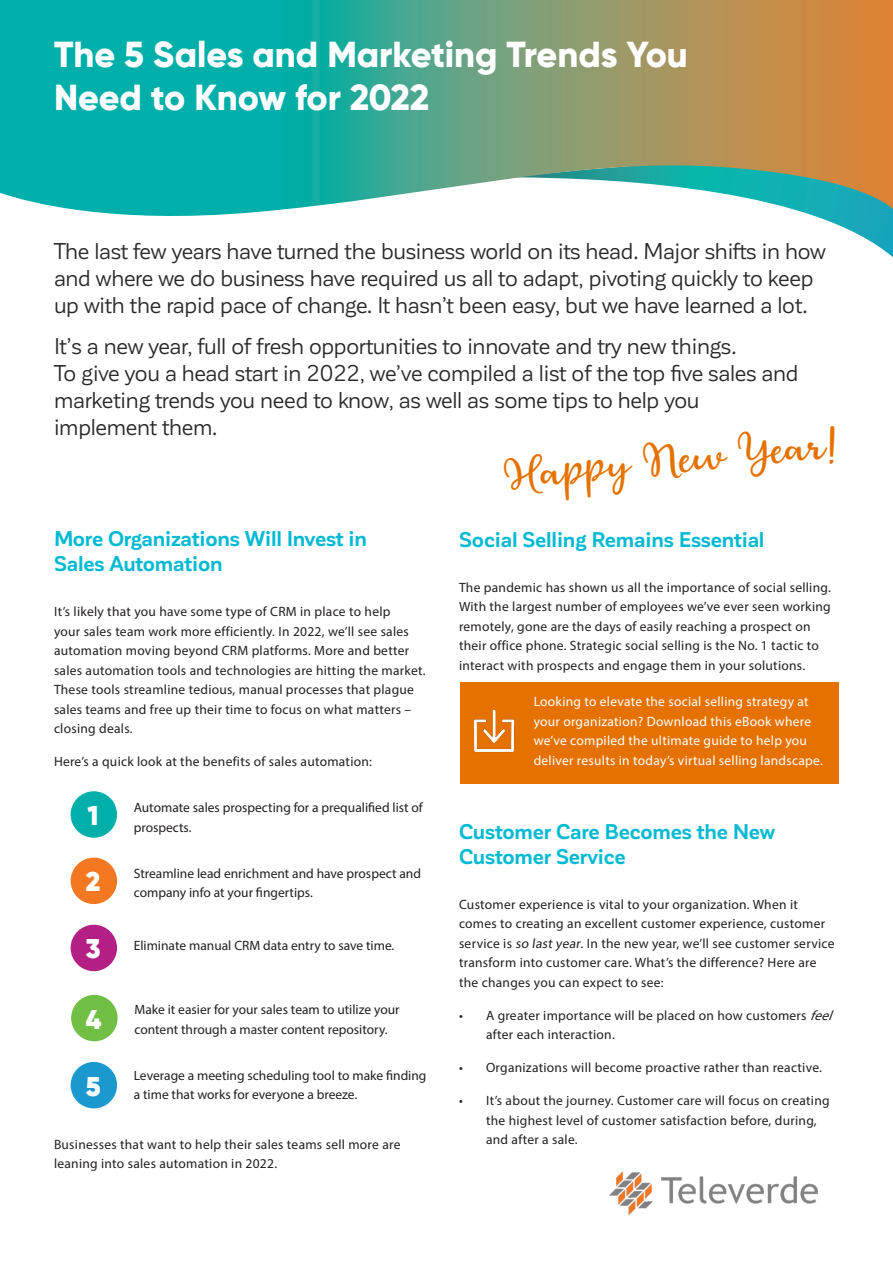
<style>
.page{position:relative;width:893px;height:1263px;background:#fff}
.page>*{position:absolute;margin:0;border:0;box-sizing:border-box;transform-origin:0 0}
.Content_Header__Whit{font:800 36px/43.2px "Gilroy";color:#fff}
.Subhead_2{font:36px "boulevard";color:#e57200}
.t1{font:900 27px "Gilroy";color:#fff}
.Subhead_1{font:22.5px/27px "Corporative Sans";letter-spacing:-.01em;color:#292929}
.Subhead_2-2{font:700 21px/25.2px "Corporative Sans";letter-spacing:-.01em;color:#03bad3}
.Subhead_2-3{font:13.5px/19.5px "Myriad Pro";letter-spacing:.02em;color:#231f20}
.Body_copy{font:13.5px/19.5px "Myriad Pro";color:#231f20}
.Subhead_2-4{font:13.5px/19.5px "Myriad Pro";letter-spacing:.02em;color:#fff}
.s1{font-style:italic}
</style>
<div class="page">
<div style="left:460px;top:682px;width:378px;height:102px;background:#e57200"></div>
<img style="left:609px;top:1171px;width:209px;height:44px">
<svg style="left:838px;top:225px;width:55px;height:32px"></svg>
<svg style="left:0;top:0;width:893px;height:225px;background:#64ac92"></svg>
<img style="left:474px;top:709px;width:41px;height:43px">
<div style="left:71px;top:791px;width:46px;height:47px;background:#00afa9;border-radius:50%"></div>
<div style="left:71px;top:858px;width:46px;height:46px;background:#f47721;border-radius:50%"></div>
<div style="left:71px;top:925px;width:46px;height:46px;background:#b31f84;border-radius:50%"></div>
<div style="left:71px;top:995px;width:47px;height:46px;background:#71bf44;border-radius:50%"></div>
<div style="left:71px;top:1062px;width:46px;height:46px;background:#1b99cf;border-radius:50%"></div>
<p class="Content_Header__Whit" style="left:54px;top:33px;width:635px">The 5 Sales and Marketing Trends You<br>Need to Know for 2022</p>
<p class="Subhead_1" style="left:54px;top:238px;width:773px">The last few years have turned the business world on its head. Major shifts in how and where we do business have required us all to adapt, pivoting quickly to keep up with the rapid pace of change. It hasn’t been easy, but we have learned a lot.</p>
<p class="Subhead_1" style="left:54px;top:332px;width:746px">It’s a new year, full of fresh opportunities to innovate and try new things.<br>To give you a head start in 2022, we’ve compiled a list of the top five sales and marketing trends you need to know, as well as some tips to help you implement them.</p>
<p class="Subhead_2" style="left:503px;top:458px;width:335px;rotate:-6deg">Happy New Year!</p>
<p class="Subhead_2-2" style="left:459px;top:527px;width:307px">Social Selling Remains Essential</p>
<p class="Subhead_2-3" style="left:459px;top:577px;width:373px">The pandemic has shown us all the importance of social selling.<br>With the largest number of employees we’ve ever seen working remotely, gone are the days of easily reaching a prospect on their office phone. Strategic social selling is the No. 1 tactic to interact with prospects and engage them in your solutions.</p>
<p class="Subhead_2-2" style="left:54px;top:527px;width:314px">More Organizations Will Invest in<br>Sales Automation</p>
<p class="Subhead_2-3" style="left:54px;top:602px;width:373px">It’s likely that you have some type of CRM in place to help<br>your sales team work more efficiently. In 2022, we’ll see sales automation moving beyond CRM platforms. More and better sales automation tools and technologies are hitting the market.<br>These tools streamline tedious, manual processes that plague sales teams and free up their time to focus on what matters – closing deals.</p>
<p class="Subhead_2-3" style="left:54px;top:752px;width:320px">Here’s a quick look at the benefits of sales automation:</p>
<p class="Subhead_2-4" style="left:534px;top:691px;width:291px">Looking to elevate the social selling strategy at your organization? Download this eBook where we’ve compiled the ultimate guide to help you deliver results in today’s virtual selling landscape.</p>
<p class="t1" style="left:88px;top:798px;width:13px">1</p>
<p class="t1" style="left:86px;top:865px;width:16px">2</p>
<p class="t1" style="left:86px;top:932px;width:16px">3</p>
<p class="t1" style="left:86px;top:1002px;width:17px">4</p>
<p class="t1" style="left:86px;top:1069px;width:16px">5</p>
<p class="Body_copy" style="left:134px;top:798px;width:291px">Automate sales prospecting for a prequalified list of prospects.</p>
<p class="Body_copy" style="left:134px;top:863px;width:289px">Streamline lead enrichment and have prospect and company info at your fingertips.</p>
<p class="Body_copy" style="left:134px;top:936px;width:262px">Eliminate manual CRM data entry to save time.</p>
<p class="Body_copy" style="left:134px;top:1000px;width:267px">Make it easier for your sales team to utilize your content through a master content repository.</p>
<p class="Body_copy" style="left:134px;top:1065px;width:294px">Leverage a meeting scheduling tool to make finding a time that works for everyone a breeze.</p>
<p class="Subhead_2-3" style="left:54px;top:1134px;width:348px">Businesses that want to help their sales teams sell more are leaning into sales automation in 2022.</p>
<p class="Subhead_2-2" style="left:459px;top:819px;width:318px">Customer Care Becomes the New<br>Customer Service</p>
<p class="Subhead_2-3" style="left:459px;top:894px;width:377px">Customer experience is vital to your organization. When it comes to creating an excellent customer experience, customer service is so last year. In the new year, we’ll see customer service transform into customer care. What’s the difference? Here are the changes you can expect to see:</p>
<p class="Subhead_2-3" style="left:486px;top:1005px;width:353px;text-indent:-27px">• A greater importance will be placed on how customers <span class="s1">feel </span>after each interaction.</p>
<p class="Subhead_2-3" style="left:459px;top:1058px;width:364px">• Organizations will become proactive rather than reactive.</p>
<p class="Subhead_2-3" style="left:486px;top:1091px;width:345px;text-indent:-27px">• It’s about the journey. Customer care will focus on creating the highest level of customer satisfaction before, during, and after a sale.</p>
</div>
